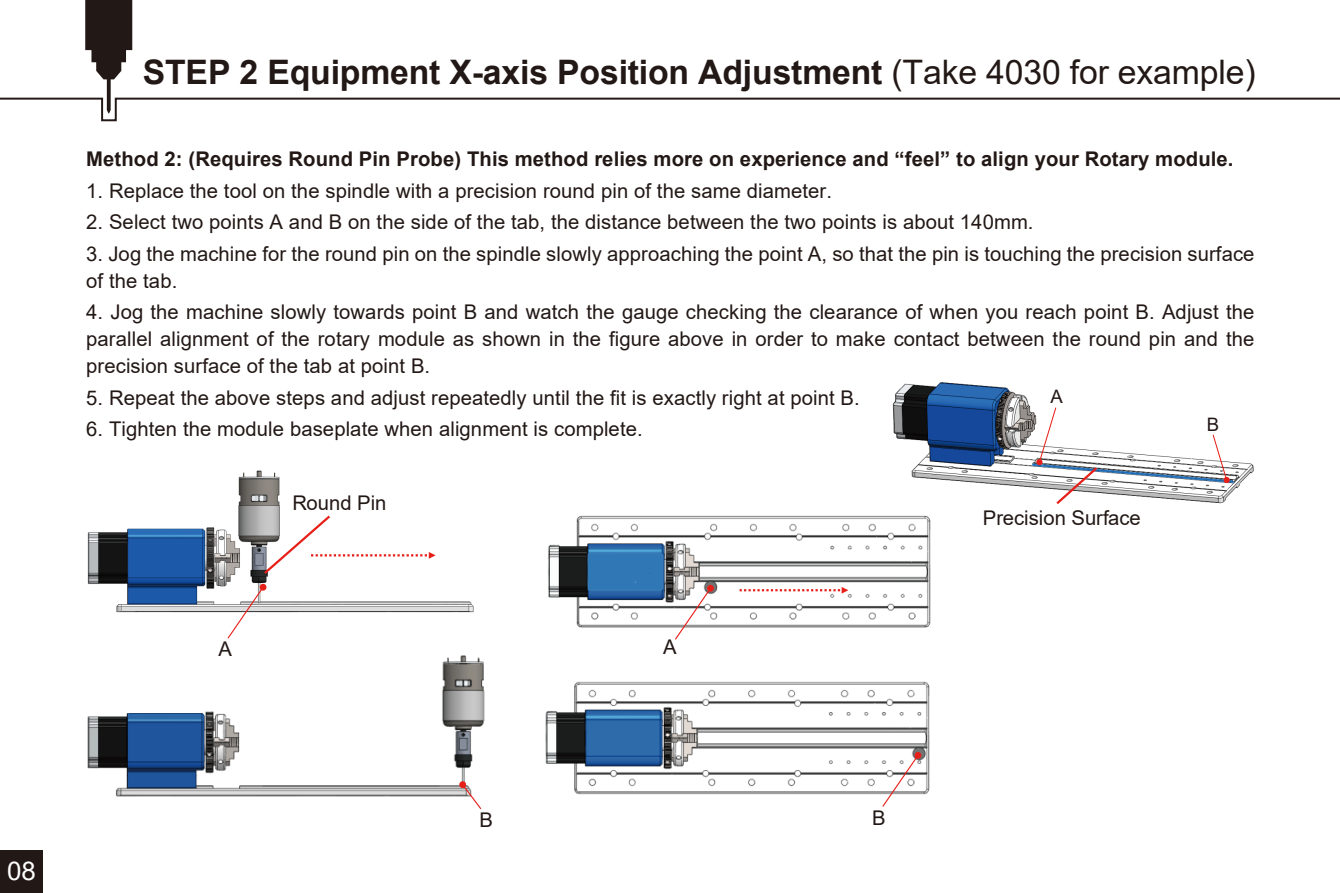
<style>
.page{position:relative;width:1340px;height:893px;background:#fff}
.page>*{position:absolute;margin:0;border:0;box-sizing:border-box;transform-origin:0 0}
.t1{font:700 33.75px "Arial";letter-spacing:-.005em;color:#221815}
.t2{font:25.88px "Arial";color:#fff}
.t3{font:20.25px/27px "Arial";letter-spacing:.005em;color:#221815}
.t4{font:700 20.25px "Arial";letter-spacing:.005em;color:#221815}
.t5{font:18.45px "Arial";color:#221815}
.s1{font-weight:400}
</style>
<div class="page">
<img style="left:88px;top:470px;width:386px;height:143px">
<div style="left:0;top:850px;width:43px;height:43px;background:#221815"></div>
<svg style="left:0;top:0;width:1339px;height:122px"></svg>
<img style="left:545px;top:681px;width:385px;height:114px">
<img style="left:892px;top:382px;width:362px;height:122px">
<svg style="left:1036px;top:407px;width:63px;height:97px"></svg>
<svg style="left:1212px;top:435px;width:18px;height:48px"></svg>
<svg style="left:262px;top:513px;width:173px;height:63px"></svg>
<img style="left:87px;top:655px;width:398px;height:142px">
<svg style="left:227px;top:583px;width:40px;height:56px"></svg>
<svg style="left:459px;top:781px;width:22px;height:28px"></svg>
<img style="left:548px;top:515px;width:383px;height:113px">
<svg style="left:739px;top:587px;width:109px;height:7px"></svg>
<svg style="left:675px;top:584px;width:39px;height:56px"></svg>
<svg style="left:882px;top:751px;width:39px;height:56px"></svg>
<h1 class="t1" style="left:143px;top:48px;width:1114px">STEP 2 Equipment X-axis Position Adjustment <span class="s1">(Take 4030 for example)</span></h1>
<p class="t4" style="left:86px;top:145px;width:1148px">Method 2: (Requires Round Pin Probe) This method relies more on experience and “feel” to align your Rotary module.</p>
<p class="t3" style="left:86px;top:177px;width:747px">1. Replace the tool on the spindle with a precision round pin of the same diameter.</p>
<p class="t3" style="left:86px;top:208px;width:948px">2. Select two points A and B on the side of the tab, the distance between the two points is about 140mm.</p>
<p class="t3" style="left:86px;top:240px;width:1169px">3. Jog the machine for the round pin on the spindle slowly approaching the point A, so that the pin is touching the precision surface of the tab.</p>
<p class="t3" style="left:86px;top:298px;width:1169px;text-align:justify">4. Jog the machine slowly towards point B and watch the gauge checking the clearance of when you reach point B. Adjust the parallel alignment of the rotary module as shown in the figure above in order to make contact between the round pin and the precision surface of the tab at point B.</p>
<p class="t3" style="left:86px;top:384px;width:775px">5. Repeat the above steps and adjust repeatedly until the fit is exactly right at point B.</p>
<p class="t3" style="left:86px;top:415px;width:558px">6. Tighten the module baseplate when alignment is complete.</p>
<p class="t5" style="left:1050px;top:384px;width:14px">A</p>
<p class="t5" style="left:1206px;top:412px;width:14px">B</p>
<p class="t3" style="left:218px;top:635px;width:15px">A</p>
<p class="t3" style="left:292px;top:489px;width:96px">Round Pin</p>
<p class="t3" style="left:663px;top:634px;width:15px">A</p>
<p class="t3" style="left:982px;top:504px;width:159px">Precision Surface</p>
<p class="t2" style="left:7px;top:853px;width:30px">08</p>
<p class="t3" style="left:479px;top:806px;width:15px">B</p>
<p class="t3" style="left:872px;top:804px;width:15px">B</p>
</div>
